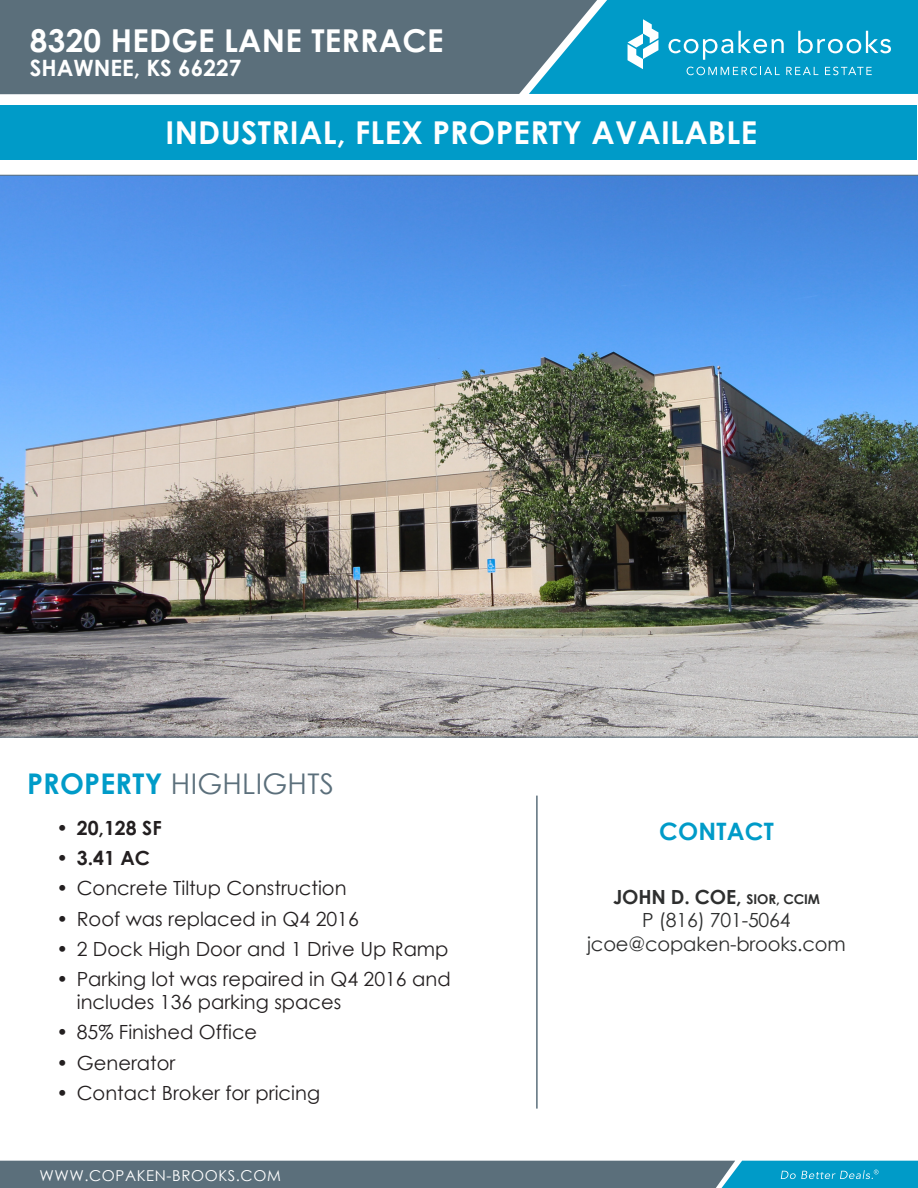
<style>
.page{position:relative;width:918px;height:1188px;background:#fff}
.page>*{position:absolute;margin:0;border:0;box-sizing:border-box;transform-origin:0 0}
.Subhead{font:700 31.5px "Century Gothic";letter-spacing:.01em;color:#fff}
.Subhead-2{font:28.5px "Century Gothic";letter-spacing:.01em;color:#5b6f7b}
.t1{font:700 24px "Century Gothic";letter-spacing:.01em;color:#009bc8}
.Subhead-3{font:700 22.5px "Century Gothic";color:#fff}
.t2{font:19.5px/23.4px "Century Gothic";color:#231f20}
.t3{font:19.5px/23.4px "Century Gothic";letter-spacing:-.01em;color:#2e2f2f;text-align:center}
.t4{font:700 19.5px "Century Gothic";color:#231f20}
.t5{font:15px "Century Gothic";letter-spacing:.04em;color:#fff}
.s1{font-weight:700;color:#009bc8}
.s2{font-weight:700}
.s3{font-weight:700;font-size:13.5px}
</style>
<div class="page">
<svg style="left:0;top:1161px;width:918px;height:27px;background:#4b798b"></svg>
<div style="left:597px;top:0;width:321px;height:94px;background:#009bc8"></div>
<hr style="left:536px;top:796px;width:2px;height:313px;background:#5b6f7b">
<svg style="left:687px;top:67px;width:93px;height:8px"></svg>
<svg style="left:786px;top:67px;width:32px;height:8px"></svg>
<svg style="left:825px;top:67px;width:47px;height:8px"></svg>
<svg style="left:668px;top:31px;width:116px;height:29px;background:#2fadd2"></svg>
<svg style="left:798px;top:31px;width:93px;height:22px"></svg>
<svg style="left:628px;top:19px;width:30px;height:50px"></svg>
<div style="left:0;top:0;width:597px;height:94px;background:#5b6f7b"></div>
<div style="left:1px;top:105px;width:916px;height:54px;background:#009bc8"></div>
<img style="left:0;top:175px;width:918px;height:562px">
<p class="Subhead" style="left:30px;top:16px;width:415px">8320 HEDGE LANE TERRACE</p>
<p class="Subhead-3" style="left:30px;top:50px;width:213px">SHAWNEE, KS 66227</p>
<p class="Subhead" style="left:166px;top:108px;width:593px">INDUSTRIAL, FLEX PROPERTY AVAILABLE</p>
<p class="Subhead-2" style="left:27px;top:764px;width:308px"><span class="s1">PROPERTY</span> HIGHLIGHTS</p>
<p class="t4" style="left:57px;top:813px;width:107px">• 20,128 SF</p>
<p class="t4" style="left:57px;top:843px;width:95px">• 3.41 AC</p>
<p class="t2" style="left:57px;top:876px;width:292px">• Concrete Tiltup Construction</p>
<p class="t2" style="left:57px;top:907px;width:304px">• Roof was replaced in Q4 2016</p>
<p class="t2" style="left:57px;top:937px;width:394px">• 2 Dock High Door and 1 Drive Up Ramp</p>
<p class="t2" style="left:77px;top:967px;width:375px;text-indent:-20px">• Parking lot was repaired in Q4 2016 and includes 136 parking spaces</p>
<p class="t2" style="left:57px;top:1020px;width:202px">• 85% Finished Office</p>
<p class="t2" style="left:57px;top:1051px;width:120px">• Generator</p>
<p class="t2" style="left:57px;top:1081px;width:265px">• Contact Broker for pricing</p>
<p class="t5" style="left:39px;top:1165px;width:243px">WWW.COPAKEN-BROOKS.COM</p>
<p class="t1" style="left:659px;top:813px;width:116px">CONTACT</p>
<p class="t3" style="left:587px;top:885px;width:260px"><span class="s2">JOHN D. COE,</span> <span class="s3">SIOR, CCIM<br></span>P (816) 701-5064 jcoe@copaken-brooks.com</p>
</div>
